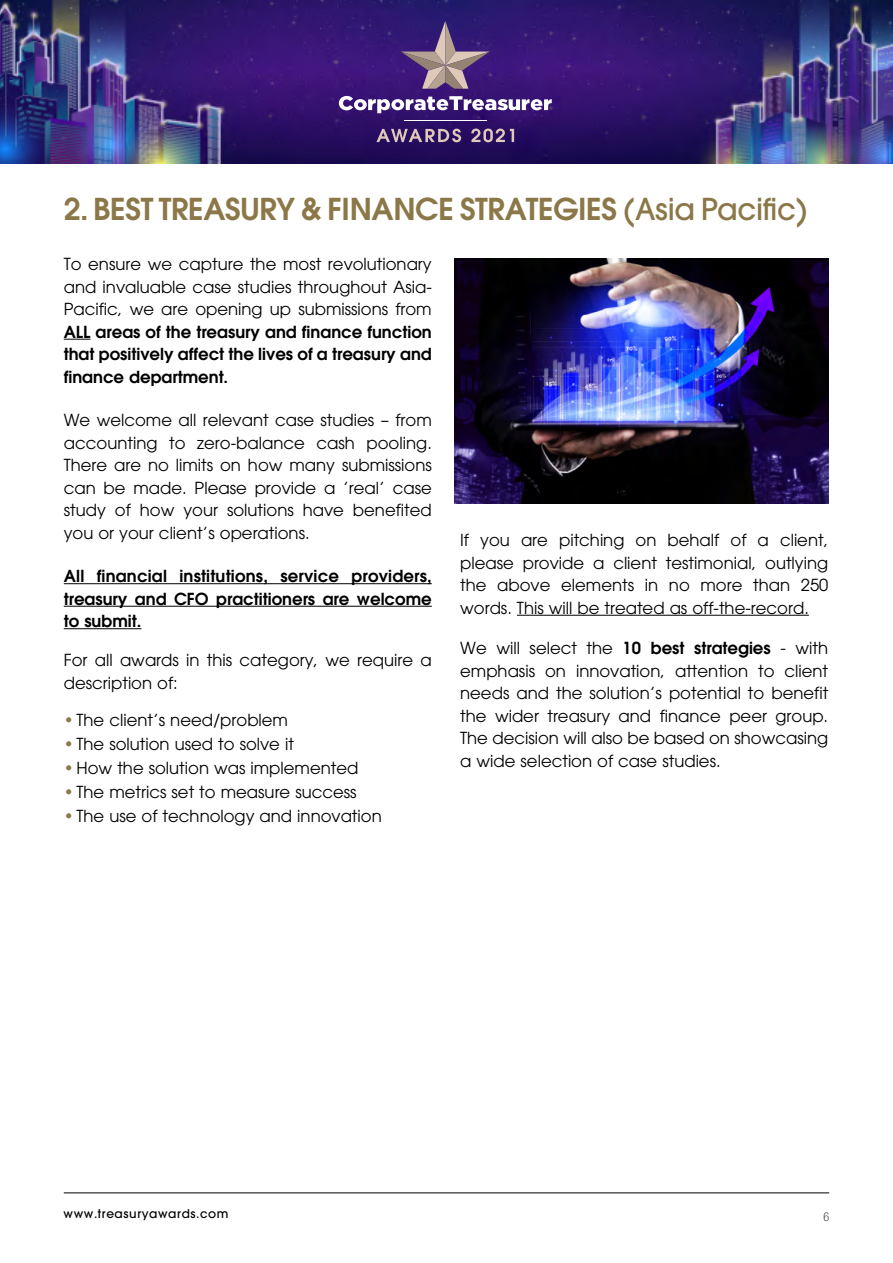
<style>
.page{position:relative;width:893px;height:1263px;background:#fff}
.page>*{position:absolute;margin:0;border:0;box-sizing:border-box;transform-origin:0 0}
.t1{font:600 30px "Avant Garde";letter-spacing:-.01em;color:#8b7747}
.t2{font:16.5px/22.5px "Avant Garde";color:#000;text-align:justify}
.t3{font:600 16.5px/22.5px "Avant Garde";color:#000;text-align:justify}
.t4{font:500 12px "Avant Garde";letter-spacing:.05em;color:#000}
.t5{font:100 condensed 12px "Helvetica Neue";color:#000}
.s1{font-weight:500}
.s2{color:#8b7747}
.s3{font-weight:600}
</style>
<div class="page">
<img style="left:0;top:0;width:893px;height:164px">
<svg style="left:339px;top:96px;width:213px;height:17px"></svg>
<hr style="left:404px;top:120px;width:82px;height:1px;background:#fff">
<svg style="left:401px;top:21px;width:89px;height:68px;background:#634982"></svg>
<svg style="left:376px;top:129px;width:85px;height:13px"></svg>
<svg style="left:471px;top:129px;width:43px;height:13px"></svg>
<svg style="left:64px;top:339px;width:27px;height:1px"></svg>
<hr style="left:64px;top:583px;width:368px;height:1px;background:#000">
<hr style="left:64px;top:606px;width:368px;height:1px;background:#000">
<hr style="left:64px;top:628px;width:77px;height:1px;background:#000">
<hr style="left:517px;top:615px;width:292px;height:1px;background:#000">
<img style="left:454px;top:258px;width:374px;height:246px">
<hr style="left:64px;top:1192px;width:765px;height:1px;background:#000">
<h1 class="t1" style="left:64px;top:190px;width:745px">2. BEST TREASURY &amp; FINANCE STRATEGIES <span class="s1">(Asia Pacific)</span></h1>
<p class="t2" style="left:64px;top:253px;width:370px">To ensure we capture the most revolutionary and invaluable case studies throughout Asia-Pacific, we are opening up submissions from</p>
<p class="t3" style="left:64px;top:320px;width:370px">ALL areas of the treasury and finance function that positively affect the lives of a treasury and finance department.</p>
<p class="t2" style="left:64px;top:409px;width:370px">We welcome all relevant case studies – from accounting to zero-balance cash pooling.<br>There are no limits on how many submissions can be made. Please provide a ’real’ case study of how your solutions have benefited you or your client’s operations.</p>
<p class="t3" style="left:64px;top:564px;width:370px">All financial institutions, service providers, treasury and CFO practitioners are welcome to submit.</p>
<p class="t2" style="left:64px;top:649px;width:369px">For all awards in this category, we require a description of:</p>
<p class="t2" style="left:64px;top:709px;width:226px"><span class="s2">•</span> The client’s need/problem</p>
<p class="t2" style="left:64px;top:733px;width:232px"><span class="s2">•</span> The solution used to solve it</p>
<p class="t2" style="left:64px;top:757px;width:296px"><span class="s2">•</span> How the solution was implemented</p>
<p class="t2" style="left:64px;top:781px;width:294px"><span class="s2">•</span> The metrics set to measure success</p>
<p class="t2" style="left:64px;top:805px;width:319px"><span class="s2">•</span> The use of technology and innovation</p>
<p class="t2" style="left:460px;top:529px;width:370px">If you are pitching on behalf of a client, please provide a client testimonial, outlying the above elements in no more than 250 words. This will be treated as off-the-record.</p>
<p class="t2" style="left:460px;top:637px;width:370px">We will select the <span class="s3">10 best strategies</span> - with emphasis on innovation, attention to client needs and the solution’s potential to benefit the wider treasury and finance peer group.<br>The decision will also be based on showcasing a wide selection of case studies.</p>
<p class="t4" style="left:64px;top:1206px;width:166px">www.treasuryawards.com</p>
<p class="t5" style="left:823px;top:1210px;width:7px">6</p>
</div>
